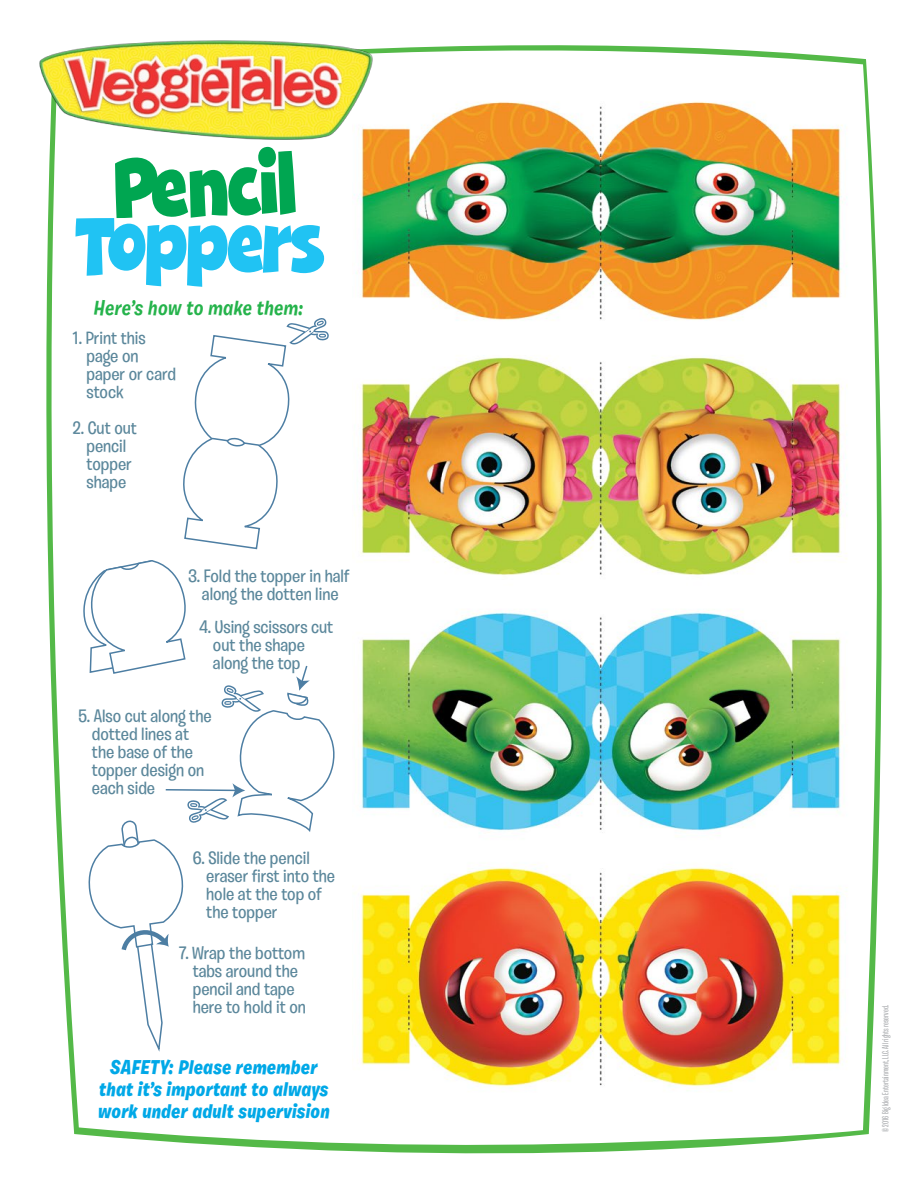
<style>
.page{position:relative;width:918px;height:1188px;background:#fff}
.page>*{position:absolute;margin:0;border:0;box-sizing:border-box;transform-origin:0 0}
.t1{font:italic 700 21px "Burbank Small";color:#25b34b;scale:.85 1}
.t2{font:italic 900 19.95px/22.2px "Burbank Small";color:#00a8e7;text-align:center;scale:.85 1}
.t3{font:500 18px/18px "Burbank Big";color:#5b879b}
.t4{font:500 9px "Burbank Big Condensed";color:#adafb2}
</style>
<div class="page">
<img style="left:46px;top:45px;width:836px;height:1109px">
<svg style="left:75px;top:208px;width:249px;height:79px"></svg>
<svg style="left:180px;top:318px;width:149px;height:232px"></svg>
<svg style="left:82px;top:559px;width:258px;height:496px"></svg>
<img style="left:39px;top:40px;width:349px;height:168px">
<p class="t1" style="left:94px;top:295px;width:248px">Here’s how to make them:</p>
<p class="t3" style="left:86px;top:329px;width:91px;text-indent:-13px">1. Print this page on paper or card stock</p>
<p class="t3" style="left:73px;top:419px;width:66px;text-align:center">2. Cut out pencil topper shape</p>
<p class="t3" style="left:188px;top:567px;width:163px;text-align:center">3. Fold the topper in half along the dotten line</p>
<p class="t3" style="left:213px;top:618px;width:122px;text-indent:-13px">4. Using scissors cut out the shape along the top</p>
<p class="t3" style="left:92px;top:707px;width:121px;text-indent:-13px">5. Also cut along the dotted lines at the base of the topper design on each side</p>
<p class="t3" style="left:206px;top:849px;width:130px;text-indent:-13px">6. Slide the pencil eraser first into the hole at the top of the topper</p>
<p class="t3" style="left:193px;top:944px;width:115px;text-indent:-13px">7. Wrap the bottom tabs around the pencil and tape here to hold it on</p>
<p class="t2" style="left:98px;top:1056px;width:274px">SAFETY: Please remember that it’s important to always work under adult supervision</p>
<p class="t4" style="left:880px;top:1132px;width:128px;rotate:-90deg">© 2016 Big Idea Entertainment, LLC. All rights reserved.</p>
</div>
